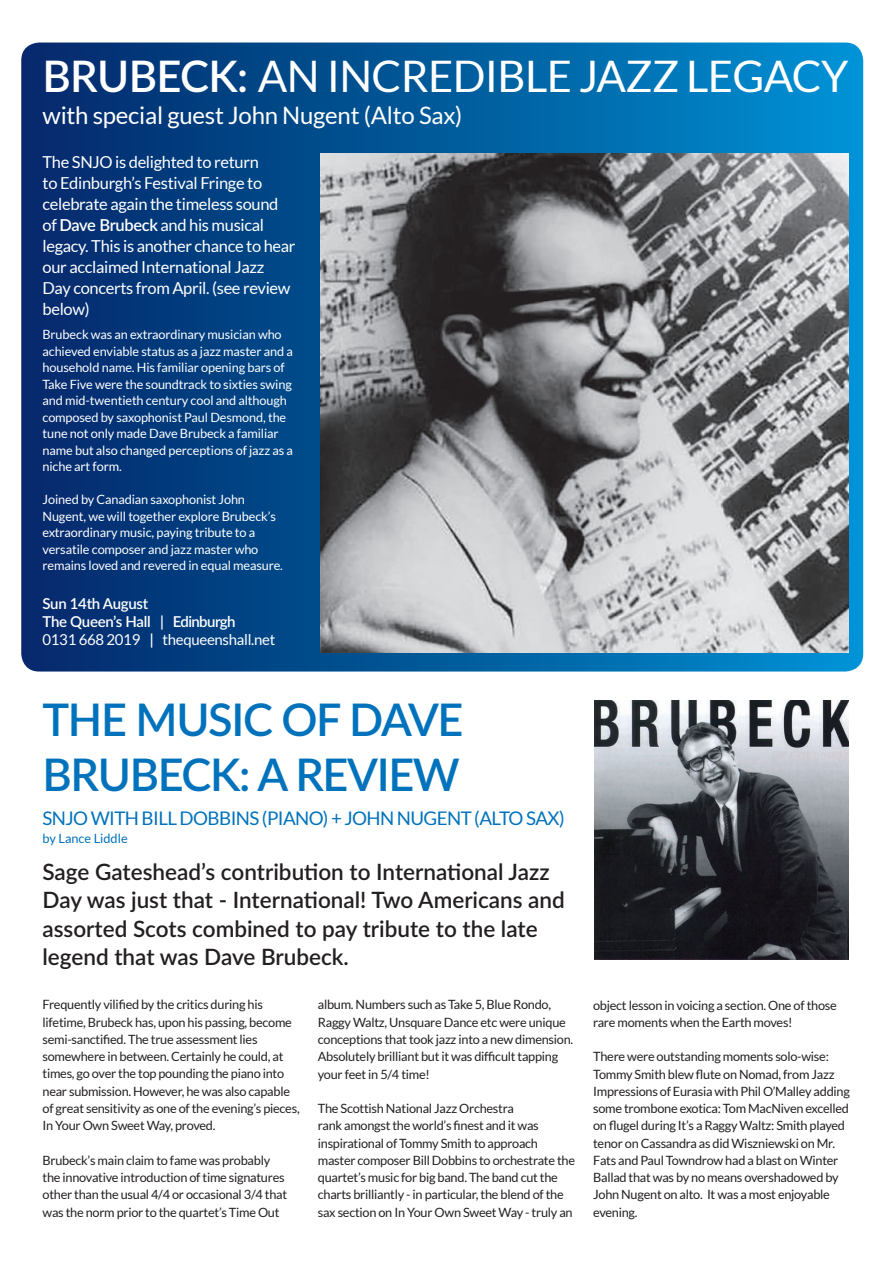
<style>
.page{position:relative;width:893px;height:1263px;background:#fff}
.page>*{position:absolute;margin:0;border:0;box-sizing:border-box;transform-origin:0 0}
.t1{font:600 45px/55.5px "Lato";letter-spacing:-.03em;color:#0072bc}
.t2{font:43.5px "Lato";letter-spacing:-.015em;color:#fff}
.t3{font:24px "Lato";letter-spacing:-.01em;color:#fff}
.t4{font:600 22.5px/28.5px "Lato";color:#231f20}
.t5{font:18.75px "Lato";letter-spacing:-.03em;color:#0072bc}
.t6{font:16.5px/21px "Lato";letter-spacing:-.02em;color:#fff}
.t7{font:600 15px/18px "Lato";letter-spacing:-.02em;color:#fff}
.t8{font:12.75px/17.2px "Lato";letter-spacing:-.02em;color:#231f20}
.t9{font:12.75px/16.5px "Lato";letter-spacing:-.01em;color:#fff}
.t10{font:12.75px "Lato";color:#0072bc}
.s1{font-weight:600}
.s2{font-weight:400}
</style>
<div class="page">
<svg style="left:21px;top:43px;width:842px;height:628px;background:#034b8c"></svg>
<img style="left:321px;top:153px;width:527px;height:499px">
<img style="left:595px;top:700px;width:253px;height:260px">
<h2 class="t2" style="left:43px;top:52px;width:807px"><span class="s1">BRUBECK:</span> AN INCREDIBLE JAZZ LEGACY</h2>
<h3 class="t3" style="left:43px;top:102px;width:421px">with special guest John Nugent (Alto Sax)</h3>
<p class="t6" style="left:43px;top:152px;width:255px">The SNJO is delighted to return<br>to Edinburgh’s Festival Fringe to celebrate again the timeless sound of <span class="s1">Dave Brubeck</span> and his musical legacy. This is another chance to hear our acclaimed International Jazz<br>Day concerts from April. (see review below)</p>
<p class="t9" style="left:43px;top:326px;width:252px">Brubeck was an extraordinary musician who achieved enviable status as a jazz master and a household name. His familiar opening bars of Take Five were the soundtrack to sixties swing and mid-twentieth century cool and although composed by saxophonist Paul Desmond, the tune not only made Dave Brubeck a familiar name but also changed perceptions of jazz as a niche art form.</p>
<p class="t9" style="left:43px;top:491px;width:242px">Joined by Canadian saxophonist John Nugent, we will together explore Brubeck’s extraordinary music, paying tribute to a versatile composer and jazz master who remains loved and revered in equal measure.</p>
<p class="t7" style="left:43px;top:594px;width:234px">Sun 14th August<br>The Queen’s Hall | Edinburgh<br><span class="s2">0131 668 2019</span> | <span class="s2">thequeenshall.net</span></p>
<h1 class="t1" style="left:43px;top:690px;width:423px">THE MUSIC OF DAVE<br>BRUBECK: A REVIEW</h1>
<h3 class="t5" style="left:43px;top:807px;width:524px">SNJO WITH BILL DOBBINS (PIANO) + JOHN NUGENT (ALTO SAX)</h3>
<p class="t10" style="left:43px;top:831px;width:87px">by Lance Liddle</p>
<h3 class="t4" style="left:43px;top:856px;width:524px">Sage Gateshead’s contribution to International Jazz Day was just that - International! Two Americans and assorted Scots combined to pay tribute to the late legend that was Dave Brubeck.</h3>
<p class="t8" style="left:43px;top:996px;width:259px">Frequently vilified by the critics during his lifetime, Brubeck has, upon his passing, become semi-sanctified. The true assessment lies somewhere in between. Certainly he could, at times, go over the top pounding the piano into near submission. However, he was also capable of great sensitivity as one of the evening’s pieces, In Your Own Sweet Way, proved.</p>
<p class="t8" style="left:43px;top:1151px;width:246px">Brubeck’s main claim to fame was probably the innovative introduction of time signatures other than the usual 4/4 or occasional 3/4 that was the norm prior to the quartet’s Time Out</p>
<p class="t8" style="left:318px;top:996px;width:257px">album. Numbers such as Take 5, Blue Rondo, Raggy Waltz, Unsquare Dance etc were unique conceptions that took jazz into a new dimension.<br>Absolutely brilliant but it was difficult tapping your feet in 5/4 time!</p>
<p class="t8" style="left:318px;top:1100px;width:259px">The Scottish National Jazz Orchestra<br>rank amongst the world’s finest and it was inspirational of Tommy Smith to approach master composer Bill Dobbins to orchestrate the quartet’s music for big band. The band cut the charts brilliantly - in particular, the blend of the sax section on In Your Own Sweet Way - truly an</p>
<p class="t8" style="left:593px;top:996px;width:245px">object lesson in voicing a section. One of those rare moments when the Earth moves!</p>
<p class="t8" style="left:593px;top:1048px;width:258px">There were outstanding moments solo-wise:<br>Tommy Smith blew flute on Nomad, from Jazz Impressions of Eurasia with Phil O’Malley adding some trombone exotica: Tom MacNiven excelled on flugel during It’s a Raggy Waltz: Smith played tenor on Cassandra as did Wiszniewski on Mr.<br>Fats and Paul Towndrow had a blast on Winter Ballad that was by no means overshadowed by John Nugent on alto. It was a most enjoyable evening.</p>
</div>
